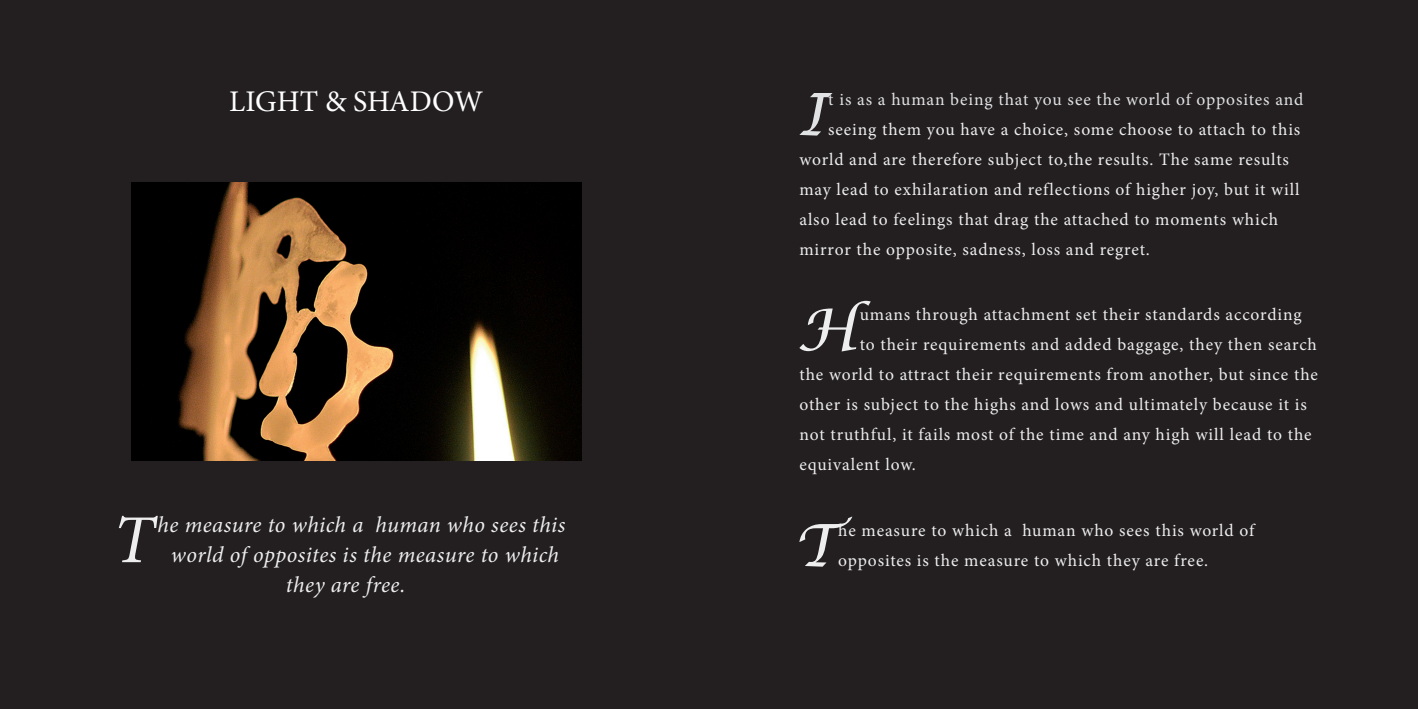
<style>
.page{position:relative;width:1418px;height:709px;background:#fff}
.page>*{position:absolute;margin:0;border:0;box-sizing:border-box;transform-origin:0 0}
.t1{font:italic 68.75px "Minion Pro";color:#eeeeef}
.t2{font:italic 58px "Lucida Calligraphy";color:#eeeeef}
.t3{font:italic 58px "Lucida Calligraphy";color:#e1e2e4}
.t4{font:30px "Minion Pro";color:#fff}
.t5{font:italic 22.5px "Minion Pro";letter-spacing:.015em;color:#eeeeef}
.t6{font:17.5px/30px "Minion Pro";letter-spacing:.05em;color:#eeeeef}
.t7{font:17.5px "Minion Pro";letter-spacing:.045em;color:#e1e2e4}
</style>
<div class="page">
<div style="left:0;top:0;width:1417px;height:709px;background:#231f20"></div>
<img style="left:131px;top:182px;width:450px;height:279px">
<h3 class="t4" style="left:229px;top:81px;width:255px">LIGHT &amp; SHADOW</h3>
<h1 class="t1" style="left:113px;top:493px;width:43px">T</h1>
<p class="t5" style="left:157px;top:509px;width:409px">he measure to which a human who sees this</p>
<p class="t5" style="left:171px;top:539px;width:389px">world of opposites is the measure to which</p>
<p class="t5" style="left:286px;top:569px;width:121px">they are free.</p>
<p class="t7" style="left:828px;top:88px;width:476px">t is as a human being that you see the world of opposites and</p>
<p class="t6" style="left:799px;top:114px;width:502px;text-indent:29px">seeing them you have a choice, some choose to attach to this world and are therefore subject to,the results. The same results may lead to exhilaration and reflections of higher joy, but it will also lead to feelings that drag the attached to moments which mirror the opposite, sadness, loss and regret.</p>
<h2 class="t3" style="left:799px;top:79px;width:28px">I</h2>
<h2 class="t2" style="left:797px;top:295px;width:61px">H</h2>
<p class="t6" style="left:859px;top:300px;width:443px">umans through attachment set their standards according</p>
<p class="t6" style="left:859px;top:330px;width:459px">to their requirements and added baggage, they then search</p>
<p class="t6" style="left:799px;top:360px;width:520px">the world to attract their requirements from another, but since the</p>
<p class="t6" style="left:799px;top:390px;width:509px">other is subject to the highs and lows and ultimately because it is</p>
<p class="t6" style="left:799px;top:420px;width:514px">not truthful, it fails most of the time and any high will lead to the</p>
<p class="t6" style="left:799px;top:450px;width:118px">equivalent low.</p>
<h2 class="t2" style="left:794px;top:510px;width:43px">T</h2>
<p class="t6" style="left:838px;top:515px;width:417px">he measure to which a human who sees this world of opposites is the measure to which they are free.</p>
</div>
